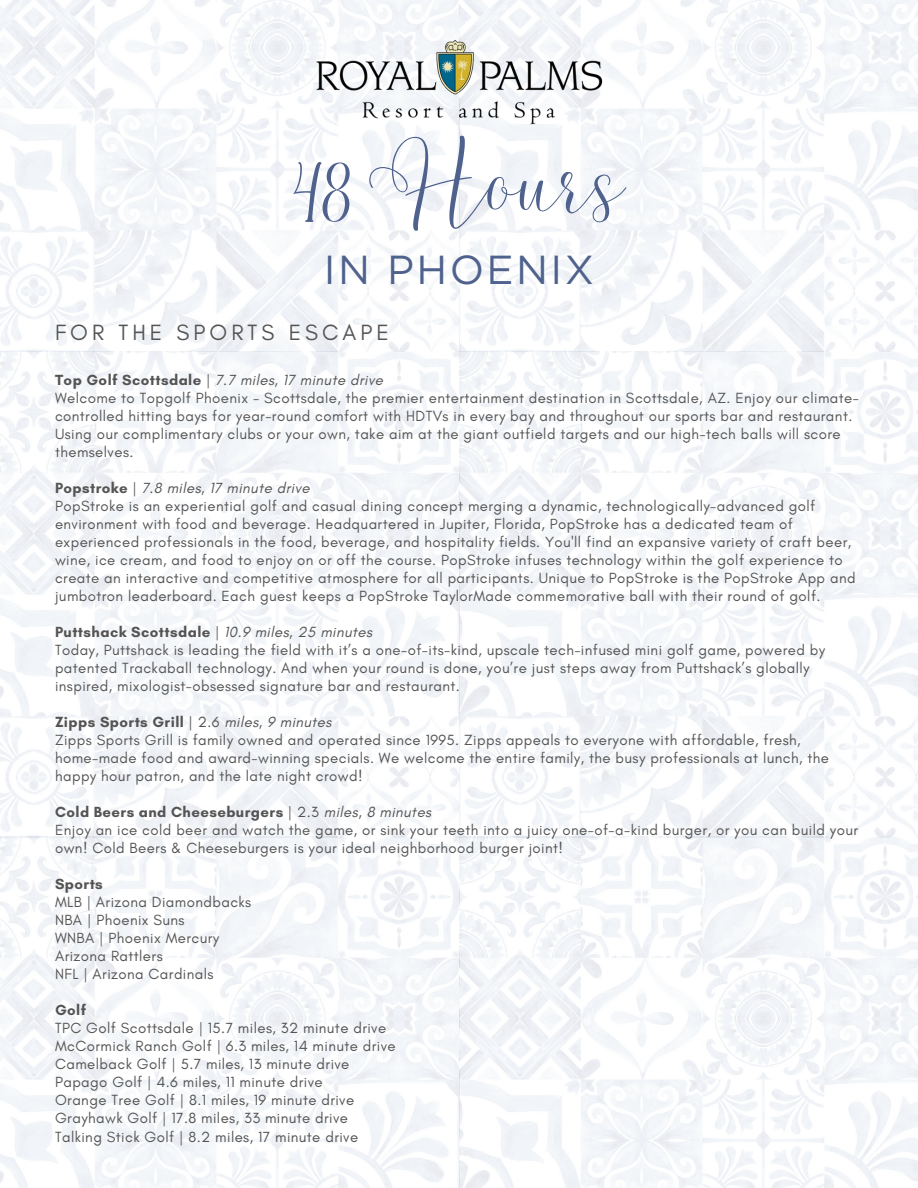
<style>
.page{position:relative;width:918px;height:1188px;background:#fff}
.page>*{position:absolute;margin:0;border:0;box-sizing:border-box;transform-origin:0 0}
.t1{font:70.5px "Malibu";color:#4f628d}
.t2{font:40.5px "Gotham";letter-spacing:.06em;color:#4f628d}
.t3{font:22.5px "Glacial Indifference";letter-spacing:.18em;color:#545454}
.t4{font:15px/18px "Glacial Indifference";letter-spacing:.03em;color:#545454}
.t5{font:700 15px "Glacial Indifference";letter-spacing:.03em;color:#545454}
.s1{font-weight:700}
.s2{font-style:italic}
</style>
<div class="page">
<img style="left:310px;top:30px;width:298px;height:101px">
<h1 class="t1" style="left:293px;top:139px;width:334px">48 Hours</h1>
<h2 class="t2" style="left:324px;top:245px;width:272px">IN PHOENIX</h2>
<h3 class="t3" style="left:55px;top:318px;width:335px">FOR THE SPORTS ESCAPE</h3>
<p class="t4" style="left:55px;top:371px;width:805px"><span class="s1">Top Golf Scottsdale</span> | <span class="s2">7.7 miles, 17 minute drive<br></span>Welcome to Topgolf Phoenix - Scottsdale, the premier entertainment destination in Scottsdale, AZ. Enjoy our climate&shy;controlled hitting bays for year-round comfort with HDTVs in every bay and throughout our sports bar and restaurant.<br>Using our complimentary clubs or your own, take aim at the giant outfield targets and our high-tech balls will score themselves.</p>
<p class="t4" style="left:55px;top:479px;width:802px"><span class="s1">Popstroke</span> | <span class="s2">7.8 miles, 17 minute drive<br></span>PopStroke is an experiential golf and casual dining concept merging a dynamic, technologically-advanced golf environment with food and beverage. Headquartered in Jupiter, Florida, PopStroke has a dedicated team of experienced professionals in the food, beverage, and hospitality fields. You'll find an expansive variety of craft beer, wine, ice cream, and food to enjoy on or off the course. PopStroke infuses technology within the golf experience to create an interactive and competitive atmosphere for all participants. Unique to PopStroke is the PopStroke App and jumbotron leaderboard. Each guest keeps a PopStroke TaylorMade commemorative ball with their round of golf.</p>
<p class="t4" style="left:55px;top:623px;width:772px"><span class="s1">Puttshack Scottsdale</span> | <span class="s2">10.9 miles, 25 minutes<br></span>Today, Puttshack is leading the field with it’s a one-of-its-kind, upscale tech-infused mini golf game, powered by patented Trackaball technology. And when your round is done, you’re just steps away from Puttshack’s globally inspired, mixologist-obsessed signature bar and restaurant.</p>
<p class="t4" style="left:55px;top:713px;width:776px"><span class="s1">Zipps Sports Grill</span> | 2.6 <span class="s2">miles, 9 minutes<br></span>Zipps Sports Grill is family owned and operated since 1995. Zipps appeals to everyone with affordable, fresh, home-made food and award-winning specials. We welcome the entire family, the busy professionals at lunch, the happy hour patron, and the late night crowd!</p>
<p class="t4" style="left:55px;top:803px;width:805px"><span class="s1">Cold Beers and Cheeseburgers</span> | 2.3 <span class="s2">miles, 8 minutes<br></span>Enjoy an ice cold beer and watch the game, or sink your teeth into a juicy one-of-a-kind burger, or you can build your own! Cold Beers &amp; Cheeseburgers is your ideal neighborhood burger joint!</p>
<p class="t5" style="left:55px;top:875px;width:49px">Sports</p>
<p class="t4" style="left:55px;top:893px;width:198px">MLB | Arizona Diamondbacks<br>NBA | Phoenix Suns<br>WNBA | Phoenix Mercury<br>Arizona Rattlers<br>NFL | Arizona Cardinals</p>
<p class="t5" style="left:55px;top:1001px;width:33px">Golf</p>
<p class="t4" style="left:55px;top:1018px;width:342px">TPC Golf Scottsdale | 15.7 miles, 32 minute drive McCormick Ranch Golf | 6.3 miles, 14 minute drive Camelback Golf | 5.7 miles, 13 minute drive Papago Golf | 4.6 miles, 11 minute drive<br>Orange Tree Golf | 8.1 miles, 19 minute drive Grayhawk Golf | 17.8 miles, 33 minute drive Talking Stick Golf | 8.2 miles, 17 minute drive</p>
</div>
